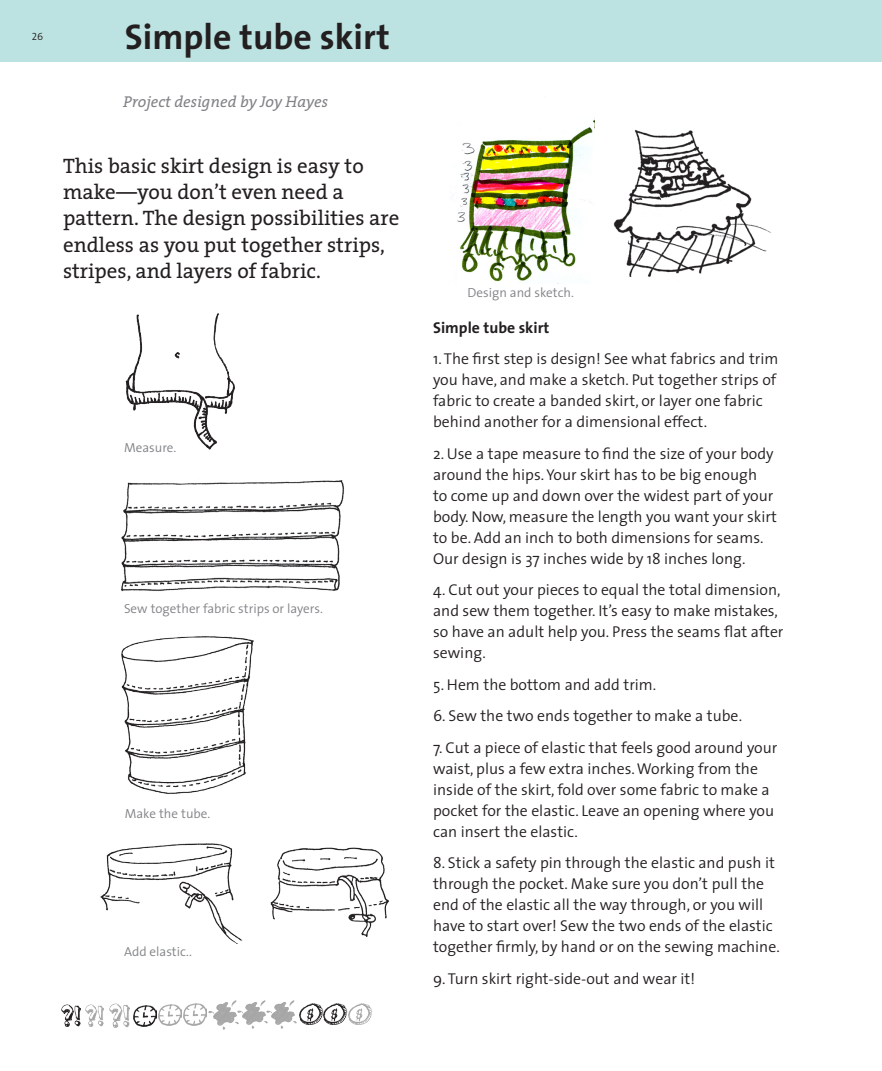
<style>
.page{position:relative;width:882px;height:1071px;background:#fff}
.page>*{position:absolute;margin:0;border:0;box-sizing:border-box;transform-origin:0 0}
.chapter_title{font:700 35.88px "The Sans";color:#231f20}
.chapter_intro{font:21px/26.2px "The Serif";color:#231f20}
.caption_text{font:300 15.75px/21px "The Sans";color:#231f20}
.chapter_intro-2{font:italic 15.75px "The Serif";color:#808285}
.caption_text-2{font:700 15.75px "The Sans";color:#231f20}
.caption_text-3{font:300 13.12px "The Sans";color:#808285}
.t1{font:10.5px "The Sans Semi Light Caps";color:#231f20}
</style>
<div class="page">
<div style="left:0;top:0;width:882px;height:62px;background:#bce3e1"></div>
<img style="left:134px;top:1005px;width:23px;height:22px">
<img style="left:159px;top:1004px;width:47px;height:22px">
<img style="left:209px;top:1000px;width:87px;height:30px">
<img style="left:300px;top:1003px;width:72px;height:22px">
<img style="left:109px;top:1004px;width:21px;height:23px">
<img style="left:85px;top:1005px;width:19px;height:22px">
<img style="left:62px;top:1005px;width:19px;height:22px">
<img style="left:451px;top:120px;width:143px;height:164px">
<img style="left:125px;top:313px;width:110px;height:136px">
<img style="left:121px;top:480px;width:223px;height:112px">
<img style="left:121px;top:636px;width:133px;height:158px">
<img style="left:100px;top:843px;width:142px;height:101px">
<img style="left:270px;top:847px;width:122px;height:90px">
<img style="left:613px;top:129px;width:158px;height:148px">
<p class="t1" style="left:32px;top:28px;width:13px">26</p>
<p class="chapter_title" style="left:125px;top:7px;width:267px">Simple tube skirt</p>
<p class="chapter_intro-2" style="left:123px;top:89px;width:207px">Project designed by Joy Hayes</p>
<p class="chapter_intro" style="left:63px;top:152px;width:338px">This basic skirt design is easy to make—you don’t even need a pattern. The design possibilities are endless as you put together strips, stripes, and layers of fabric.</p>
<p class="caption_text-3" style="left:124px;top:437px;width:54px">Measure.</p>
<p class="caption_text-3" style="left:124px;top:598px;width:200px">Sew together fabric strips or layers.</p>
<p class="caption_text-3" style="left:125px;top:803px;width:87px">Make the tube.</p>
<p class="caption_text-3" style="left:124px;top:940px;width:69px">Add elastic..</p>
<p class="caption_text-3" style="left:468px;top:281px;width:108px">Design and sketch.</p>
<p class="caption_text-2" style="left:433px;top:314px;width:118px">Simple tube skirt</p>
<p class="caption_text" style="left:433px;top:348px;width:347px">1. The first step is design! See what fabrics and trim you have, and make a sketch. Put together strips of fabric to create a banded skirt, or layer one fabric behind another for a dimensional effect.</p>
<p class="caption_text" style="left:433px;top:443px;width:346px">2. Use a tape measure to find the size of your body around the hips. Your skirt has to be big enough<br>to come up and down over the widest part of your body. Now, measure the length you want your skirt to be. Add an inch to both dimensions for seams.<br>Our design is 37 inches wide by 18 inches long.</p>
<p class="caption_text" style="left:433px;top:579px;width:352px">4. Cut out your pieces to equal the total dimension, and sew them together. It’s easy to make mistakes, so have an adult help you. Press the seams flat after sewing.</p>
<p class="caption_text" style="left:433px;top:674px;width:225px">5. Hem the bottom and add trim.</p>
<p class="caption_text" style="left:433px;top:705px;width:310px">6. Sew the two ends together to make a tube.</p>
<p class="caption_text" style="left:433px;top:737px;width:346px">7. Cut a piece of elastic that feels good around your waist, plus a few extra inches. Working from the inside of the skirt, fold over some fabric to make a pocket for the elastic. Leave an opening where you can insert the elastic.</p>
<p class="caption_text" style="left:433px;top:852px;width:348px">8. Stick a safety pin through the elastic and push it through the pocket. Make sure you don’t pull the end of the elastic all the way through, or you will have to start over! Sew the two ends of the elastic together firmly, by hand or on the sewing machine.</p>
<p class="caption_text" style="left:433px;top:968px;width:264px">9. Turn skirt right-side-out and wear it!</p>
</div>
